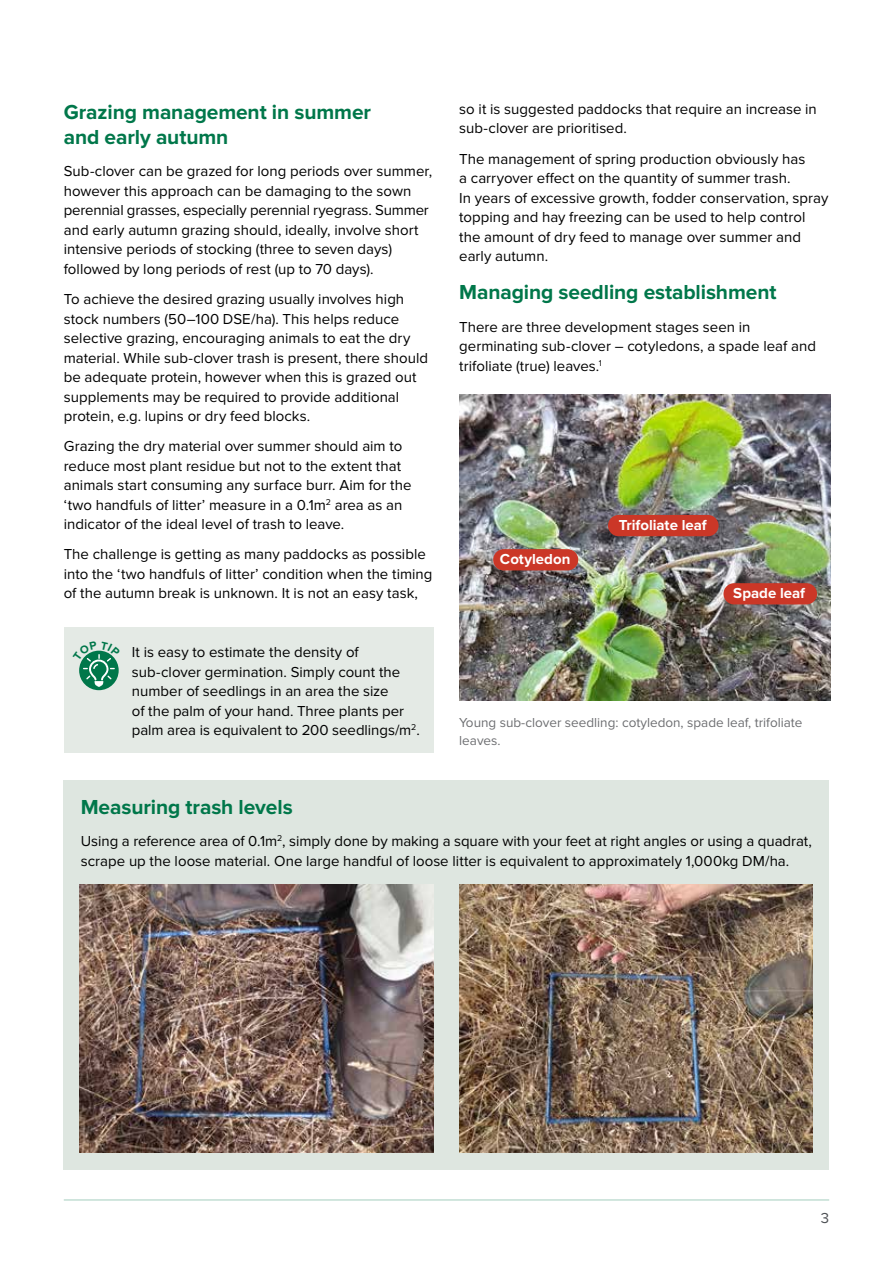
<style>
.page{position:relative;width:893px;height:1263px;background:#fff}
.page>*{position:absolute;margin:0;border:0;box-sizing:border-box;transform-origin:0 0}
.t1{font:700 21px/25.5px "Proxima Nova";letter-spacing:-.005em;color:#00774a}
.t2{font:15px/19.5px "Proxima Nova";color:#000}
.t3{font:700 15px "Proxima Nova";color:#fff}
.t4{font:15px "Proxima Nova";color:#4d5054}
.t5{font:13.5px/18px "Proxima Nova";color:#6d6e71}
</style>
<div class="page">
<hr style="left:64px;top:1199px;width:765px;height:2px;background:#00774a">
<div style="left:64px;top:780px;width:765px;height:390px;background:#dee6e0"></div>
<img style="left:79px;top:885px;width:355px;height:268px">
<img style="left:459px;top:885px;width:353px;height:268px">
<img style="left:459px;top:394px;width:371px;height:307px">
<div style="left:493px;top:549px;width:85px;height:21px;background:#cb3727;border-radius:11px"></div>
<div style="left:723px;top:583px;width:94px;height:21px;background:#cb3727;border-radius:11px"></div>
<div style="left:608px;top:515px;width:110px;height:21px;background:#cb3727;border-radius:11px"></div>
<div style="left:64px;top:627px;width:370px;height:126px;background:#e4eae5"></div>
<div style="left:79px;top:651px;width:40px;height:39px;background:#00774a;border-radius:50%"></div>
<svg style="left:79px;top:650px;width:40px;height:37px"></svg>
<h1 class="t1" style="left:64px;top:100px;width:309px">Grazing management in summer and early autumn</h1>
<p class="t2" style="left:64px;top:162px;width:370px">Sub-clover can be grazed for long periods over summer, however this approach can be damaging to the sown perennial grasses, especially perennial ryegrass. Summer and early autumn grazing should, ideally, involve short intensive periods of stocking (three to seven days) followed by long periods of rest (up to 70 days).</p>
<p class="t2" style="left:64px;top:290px;width:366px">To achieve the desired grazing usually involves high stock numbers (50–100 DSE/ha). This helps reduce selective grazing, encouraging animals to eat the dry material. While sub-clover trash is present, there should be adequate protein, however when this is grazed out supplements may be required to provide additional protein, e.g. lupins or dry feed blocks.</p>
<p class="t2" style="left:64px;top:437px;width:349px">Grazing the dry material over summer should aim to reduce most plant residue but not to the extent that animals start consuming any surface burr. Aim for the ‘two handfuls of litter’ measure in a 0.1m<sup>2</sup> area as an indicator of the ideal level of trash to leave.</p>
<p class="t2" style="left:64px;top:545px;width:370px">The challenge is getting as many paddocks as possible into the ‘two handfuls of litter’ condition when the timing of the autumn break is unknown. It is not an easy task,</p>
<p class="t2" style="left:132px;top:643px;width:290px">It is easy to estimate the density of sub‑clover germination. Simply count the number of seedlings in an area the size<br>of the palm of your hand. Three plants per palm area is equivalent to 200 seedlings/m<sup>2</sup>.</p>
<p class="t2" style="left:459px;top:100px;width:359px">so it is suggested paddocks that require an increase in sub-clover are prioritised.</p>
<p class="t2" style="left:459px;top:149px;width:371px">The management of spring production obviously has<br>a carryover effect on the quantity of summer trash.<br>In years of excessive growth, fodder conservation, spray topping and hay freezing can be used to help control the amount of dry feed to manage over summer and early autumn.</p>
<h1 class="t1" style="left:459px;top:281px;width:319px">Managing seedling establishment</h1>
<p class="t2" style="left:459px;top:317px;width:358px">There are three development stages seen in germinating sub-clover – cotyledons, a spade leaf and trifoliate (true) leaves.<sup>1</sup></p>
<p class="t3" style="left:500px;top:551px;width:72px">Cotyledon</p>
<p class="t3" style="left:619px;top:516px;width:89px">Trifoliate leaf</p>
<p class="t3" style="left:733px;top:585px;width:73px">Spade leaf</p>
<p class="t5" style="left:459px;top:714px;width:345px">Young sub-clover seedling: cotyledon, spade leaf, trifoliate leaves.</p>
<h1 class="t1" style="left:81px;top:795px;width:213px">Measuring trash levels</h1>
<p class="t2" style="left:81px;top:832px;width:733px">Using a reference area of 0.1m<sup>2</sup>, simply done by making a square with your feet at right angles or using a quadrat, scrape up the loose material. One large handful of loose litter is equivalent to approximately 1,000kg DM/ha.</p>
<p class="t4" style="left:821px;top:1210px;width:10px">3</p>
</div>
